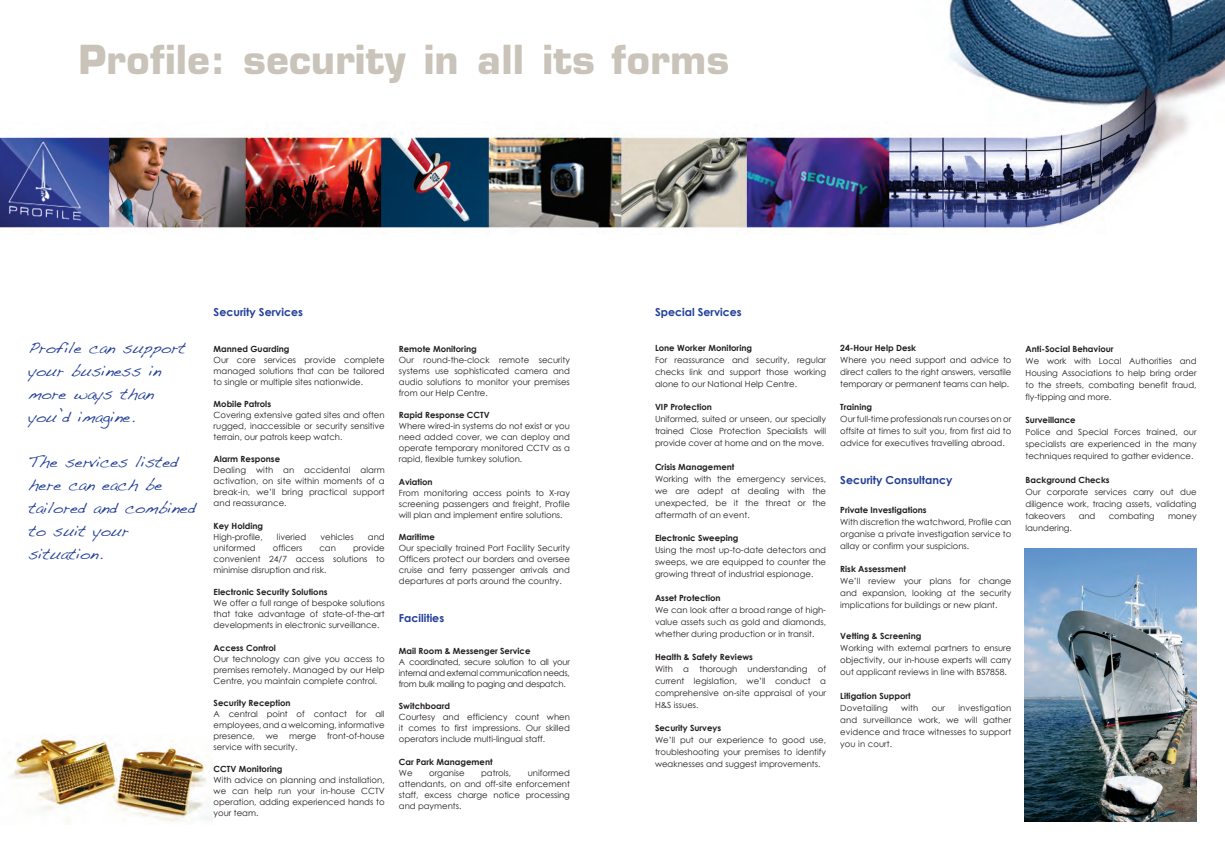
<style>
.page{position:relative;width:1225px;height:865px;background:#fff}
.page>*{position:absolute;margin:0;border:0;box-sizing:border-box;transform-origin:0 0}
.t1{font:700 39px "Eurostile";letter-spacing:.01em;color:#c9c3ba}
.t2{font:16px/23px "Handwriting Dakota";color:#223f99}
.List_body{font:700 11px "Century Gothic";color:#223f99}
.List_body-2{font:8.5px/12px "Century Gothic";color:#231f20;text-align:justify}
.List_head{font:700 8.5px "Century Gothic";color:#231f20}
.List_head-2{font:8.5px/11px "Century Gothic";color:#231f20;text-align:justify}
</style>
<div class="page">
<img style="left:0;top:0;width:1225px;height:229px">
<img style="left:9px;top:736px;width:204px;height:86px">
<img style="left:1025px;top:548px;width:171px;height:273px">
<p class="t1" style="left:79px;top:35px;width:652px">Profile: security in all its forms</p>
<p class="t2" style="left:28px;top:335px;width:159px">Profile can support your business in more ways than you’d imagine.</p>
<p class="t2" style="left:28px;top:450px;width:169px">The services listed here can each be tailored and combined to suit your situation.</p>
<p class="List_body" style="left:214px;top:305px;width:91px">Security Services</p>
<p class="List_head" style="left:214px;top:343px;width:77px">Manned Guarding</p>
<p class="List_body-2" style="left:214px;top:354px;width:173px;line-height:11px">Our core services provide complete managed solutions that can be tailored to single or multiple sites nationwide.</p>
<p class="List_head" style="left:214px;top:398px;width:59px">Mobile Patrols</p>
<p class="List_body-2" style="left:214px;top:409px;width:173px;line-height:11px">Covering extensive gated sites and often rugged, inaccessible or security sensitive terrain, our patrols keep watch.</p>
<p class="List_head" style="left:214px;top:454px;width:68px">Alarm Response</p>
<p class="List_body-2" style="left:214px;top:465px;width:173px;line-height:11px">Dealing with an accidental alarm activation, on site within moments of a break-in, we’ll bring practical support and reassurance.</p>
<p class="List_head" style="left:214px;top:520px;width:51px">Key Holding</p>
<p class="List_body-2" style="left:214px;top:530px;width:51px">High-profile,</p>
<p class="List_body-2" style="left:277px;top:530px;width:31px">liveried</p>
<p class="List_body-2" style="left:320px;top:530px;width:35px">vehicles</p>
<p class="List_body-2" style="left:368px;top:530px;width:18px">and</p>
<p class="List_body-2" style="left:214px;top:541px;width:44px">uniformed</p>
<p class="List_body-2" style="left:273px;top:541px;width:31px">officers</p>
<p class="List_body-2" style="left:319px;top:541px;width:18px">can</p>
<p class="List_body-2" style="left:214px;top:542px;width:173px;line-height:11px;text-indent:139px">provide convenient 24/7 access solutions to minimise disruption and risk.</p>
<p class="List_head" style="left:214px;top:586px;width:115px">Electronic Security Solutions</p>
<p class="List_body-2" style="left:214px;top:597px;width:173px;line-height:11px">We offer a full range of bespoke solutions that take advantage of state-of-the-art developments in electronic surveillance.</p>
<p class="List_head" style="left:214px;top:642px;width:64px">Access Control</p>
<p class="List_head-2" style="left:214px;top:653px;width:173px">Our technology can give you access to premises remotely. Managed by our Help Centre, you maintain complete control.</p>
<p class="List_head" style="left:214px;top:697px;width:79px">Security Reception</p>
<p class="List_body-2" style="left:214px;top:708px;width:173px;line-height:11px">A central point of contact for all employees, and a welcoming, informative presence,</p>
<p class="List_body-2" style="left:266px;top:729px;width:14px">we</p>
<p class="List_body-2" style="left:289px;top:729px;width:29px">merge</p>
<p class="List_body-2" style="left:327px;top:729px;width:59px">front-of-house</p>
<p class="List_body-2" style="left:214px;top:740px;width:85px">service with security.</p>
<p class="List_head" style="left:214px;top:763px;width:70px">CCTV Monitoring</p>
<p class="List_body-2" style="left:214px;top:774px;width:173px;line-height:11px">With advice on planning and installation, we can help run your in-house CCTV operation, adding experienced hands to your team.</p>
<p class="List_head" style="left:399px;top:343px;width:79px">Remote Monitoring</p>
<p class="List_body-2" style="left:399px;top:354px;width:173px;line-height:11px">Our round-the-clock remote security systems use sophisticated camera and audio solutions to monitor your premises from our Help Centre.</p>
<p class="List_head" style="left:399px;top:410px;width:92px">Rapid Response CCTV</p>
<p class="List_body-2" style="left:399px;top:420px;width:173px;line-height:11px">Where wired-in systems do not exist or you need added cover, we can deploy and operate temporary monitored CCTV as a rapid, flexible turnkey solution.</p>
<p class="List_head" style="left:399px;top:476px;width:35px">Aviation</p>
<p class="List_body-2" style="left:399px;top:487px;width:173px;line-height:11px">From monitoring access points to X-ray screening passengers and freight, Profile will plan and implement entire solutions.</p>
<p class="List_head" style="left:399px;top:531px;width:38px">Maritime</p>
<p class="List_body-2" style="left:399px;top:542px;width:173px;line-height:11px">Our specially trained Port Facility Security Officers protect our borders and oversee cruise and ferry passenger arrivals and departures at ports around the country.</p>
<p class="List_body" style="left:399px;top:611px;width:47px">Facilities</p>
<p class="List_head" style="left:399px;top:645px;width:133px">Mail Room &amp; Messenger Service</p>
<p class="List_body-2" style="left:399px;top:656px;width:173px;line-height:11px">A coordinated, secure solution to all your internal and external communication needs, from bulk mailing to paging and despatch.</p>
<p class="List_head" style="left:399px;top:700px;width:53px">Switchboard</p>
<p class="List_body-2" style="left:399px;top:711px;width:173px;line-height:11px">Courtesy and efficiency count when it comes to first impressions. Our skilled operators include multi-lingual staff.</p>
<p class="List_head" style="left:399px;top:756px;width:95px">Car Park Management</p>
<p class="List_body-2" style="left:399px;top:766px;width:15px">We</p>
<p class="List_body-2" style="left:429px;top:766px;width:37px">organise</p>
<p class="List_body-2" style="left:481px;top:766px;width:31px">patrols,</p>
<p class="List_body-2" style="left:399px;top:767px;width:173px;line-height:11px;text-indent:129px">uniformed attendants, on and off-site enforcement staff, excess charge notice processing and payments.</p>
<p class="List_body" style="left:655px;top:305px;width:88px">Special Services</p>
<p class="List_head" style="left:655px;top:342px;width:99px">Lone Worker Monitoring</p>
<p class="List_body-2" style="left:655px;top:354px;width:173px">For reassurance and security, regular checks link and support those working alone to our National Help Centre.</p>
<p class="List_head" style="left:655px;top:402px;width:58px">VIP Protection</p>
<p class="List_body-2" style="left:655px;top:413px;width:173px">Uniformed, suited or unseen, our specially trained Close Protection Specialists will provide cover at home and on the move.</p>
<p class="List_head" style="left:655px;top:461px;width:81px">Crisis Management</p>
<p class="List_body-2" style="left:655px;top:472px;width:173px">Working with the emergency services, we are adept at dealing with the unexpected, be it the threat or the aftermath of an event.</p>
<p class="List_head" style="left:655px;top:533px;width:85px">Electronic Sweeping</p>
<p class="List_body-2" style="left:655px;top:544px;width:173px">Using the most up-to-date detectors and sweeps, we are equipped to counter the growing threat of industrial espionage.</p>
<p class="List_head" style="left:655px;top:592px;width:67px">Asset Protection</p>
<p class="List_body-2" style="left:655px;top:603px;width:173px">We can look after a broad range of high&shy;value assets such as gold and diamonds, whether during production or in transit.</p>
<p class="List_head" style="left:655px;top:651px;width:99px">Health &amp; Safety Reviews</p>
<p class="List_body-2" style="left:655px;top:662px;width:173px">With a thorough understanding of current legislation, we’ll conduct a comprehensive on-site appraisal of your H&amp;S issues.</p>
<p class="List_head" style="left:655px;top:723px;width:68px">Security Surveys</p>
<p class="List_body-2" style="left:655px;top:734px;width:173px">We’ll put our experience to good use, troubleshooting your premises to identify weaknesses and suggest improvements.</p>
<p class="List_head" style="left:840px;top:342px;width:77px">24-Hour Help Desk</p>
<p class="List_body-2" style="left:840px;top:354px;width:173px">Where you need support and advice to direct callers to the right answers, versatile temporary or permanent teams can help.</p>
<p class="List_head" style="left:840px;top:402px;width:33px">Training</p>
<p class="List_body-2" style="left:840px;top:413px;width:173px">Our full-time professionals run courses on or offsite at times to suit you, from first aid to advice for executives travelling abroad.</p>
<p class="List_body" style="left:840px;top:473px;width:114px">Security Consultancy</p>
<p class="List_head" style="left:840px;top:504px;width:88px">Private Investigations</p>
<p class="List_body-2" style="left:840px;top:516px;width:173px">With discretion the watchword, Profile can organise a private investigation service to allay or confirm your suspicions.</p>
<p class="List_head" style="left:840px;top:564px;width:67px">Risk Assessment</p>
<p class="List_body-2" style="left:840px;top:575px;width:173px">We’ll review your plans for change and expansion, looking at the security implications for buildings or new plant.</p>
<p class="List_head" style="left:840px;top:631px;width:83px">Vetting &amp; Screening</p>
<p class="List_body-2" style="left:840px;top:642px;width:173px">Working with external partners to ensure objectivity, our in-house experts will carry out applicant reviews in line with BS7858.</p>
<p class="List_head" style="left:840px;top:690px;width:72px">Litigation Support</p>
<p class="List_body-2" style="left:840px;top:701px;width:49px">Dovetailing</p>
<p class="List_body-2" style="left:901px;top:701px;width:19px">with</p>
<p class="List_body-2" style="left:931px;top:701px;width:15px">our</p>
<p class="List_body-2" style="left:840px;top:701px;width:173px;text-indent:118px">investigation and surveillance work, we will gather evidence and trace witnesses to support you in court.</p>
<p class="List_head" style="left:1025px;top:343px;width:90px">Anti-Social Behaviour</p>
<p class="List_body-2" style="left:1025px;top:355px;width:173px">We work with Local Authorities and Housing Associations to help bring order to the streets, combating benefit fraud, fly-tipping and more.</p>
<p class="List_head" style="left:1025px;top:415px;width:52px">Surveillance</p>
<p class="List_body-2" style="left:1025px;top:426px;width:173px">Police and Special Forces trained, our specialists are experienced in the many techniques required to gather evidence.</p>
<p class="List_head" style="left:1025px;top:474px;width:86px">Background Checks</p>
<p class="List_body-2" style="left:1025px;top:485px;width:173px">Our corporate services carry out due diligence work, tracing assets, validating takeovers</p>
<p class="List_body-2" style="left:1078px;top:509px;width:18px">and</p>
<p class="List_body-2" style="left:1108px;top:509px;width:47px">combating</p>
<p class="List_body-2" style="left:1168px;top:509px;width:30px">money</p>
<p class="List_body-2" style="left:1025px;top:521px;width:48px">laundering.</p>
</div>
